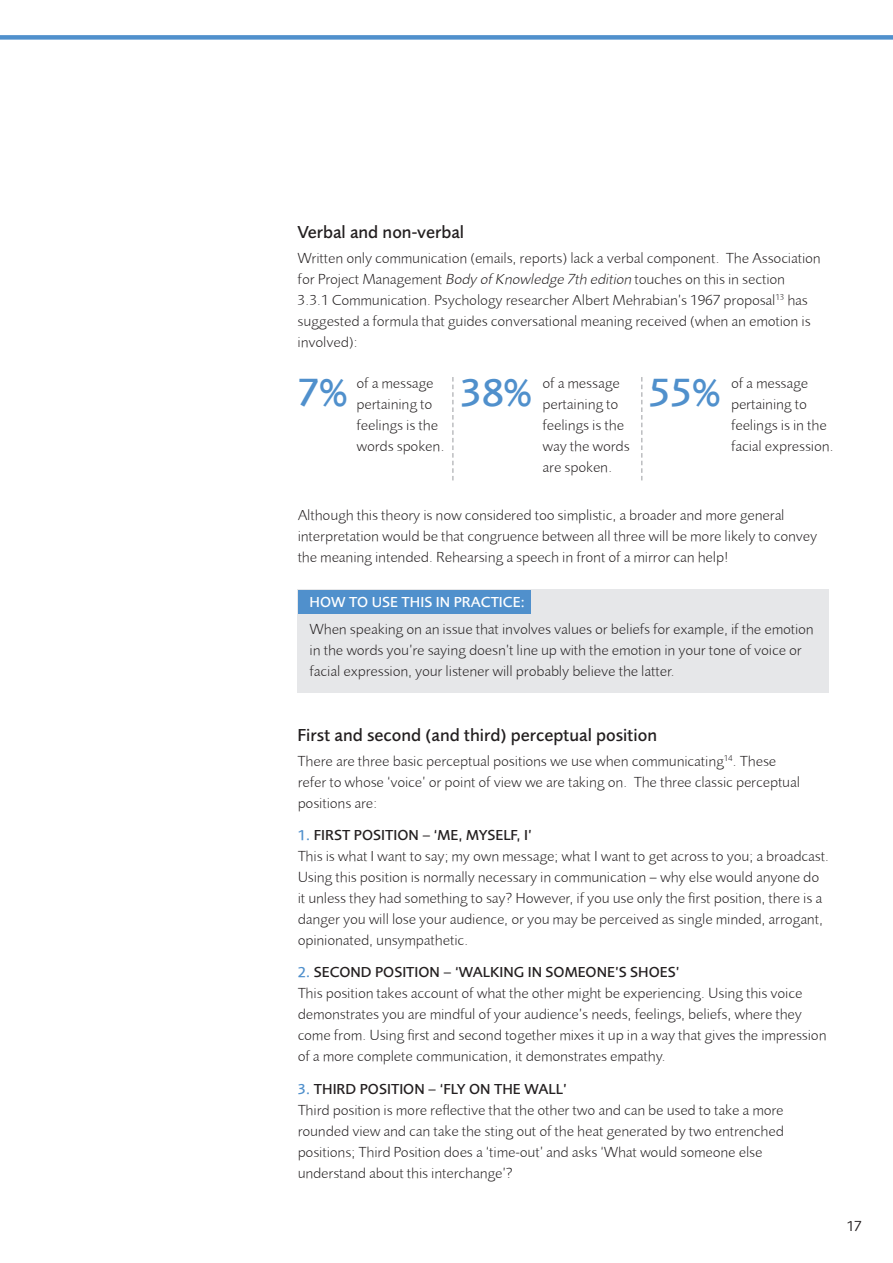
<style>
.page{position:relative;width:893px;height:1263px;background:#fff}
.page>*{position:absolute;margin:0;border:0;box-sizing:border-box;transform-origin:0 0}
.Body_copy{font:500 40.5px "Foundry Sans";color:#5090cc}
.Body_copy-2{font:500 18px "Foundry Sans";color:#231f20}
.Body_copy-3{font:300 15px/21px "Foundry Sans";color:#231f20}
.Body_copy-4{font:500 15px "Foundry Sans";color:#231f20}
.Body_copy-5{font:500 15px "Foundry Sans";color:#fff}
.t1{font:15px "Foundry Sans";color:#231f20}
.s1{font-style:italic}
.s2{color:#5090cc}
</style>
<div class="page">
<div style="left:0;top:35px;width:893px;height:5px;background:#5090cc"></div>
<div style="left:298px;top:590px;width:531px;height:103px;background:#e6e7e9"></div>
<div style="left:298px;top:590px;width:233px;height:23px;background:#5090cc"></div>
<svg style="left:452px;top:377px;width:2px;height:103px"></svg>
<svg style="left:641px;top:377px;width:1px;height:103px"></svg>
<p class="Body_copy-2" style="left:298px;top:221px;width:168px">Verbal and non-verbal</p>
<p class="Body_copy-3" style="left:298px;top:247px;width:525px">Written only communication (emails, reports) lack a verbal component. The Association for Project Management <span class="s1">Body of Knowledge 7th edition</span> touches on this in section<br>3.3.1 Communication. Psychology researcher Albert Mehrabian’s 1967 proposal<sup>13</sup> has suggested a formula that guides conversational meaning received (when an emotion is involved):</p>
<p class="Body_copy" style="left:298px;top:369px;width:51px">7%</p>
<p class="Body_copy-3" style="left:356px;top:372px;width:90px">of a message pertaining to feelings is the words spoken.</p>
<p class="Body_copy" style="left:460px;top:369px;width:73px">38%</p>
<p class="Body_copy-3" style="left:542px;top:372px;width:89px">of a message pertaining to feelings is the way the words are spoken.</p>
<p class="Body_copy" style="left:649px;top:369px;width:73px">55%</p>
<p class="Body_copy-3" style="left:731px;top:372px;width:104px">of a message pertaining to feelings is in the facial expression.</p>
<p class="Body_copy-3" style="left:298px;top:504px;width:521px">Although this theory is now considered too simplistic, a broader and more general interpretation would be that congruence between all three will be more likely to convey the meaning intended. Rehearsing a speech in front of a mirror can help!</p>
<p class="Body_copy-5" style="left:310px;top:593px;width:217px">HOW TO USE THIS IN PRACTICE:</p>
<p class="Body_copy-3" style="left:310px;top:619px;width:505px">When speaking on an issue that involves values or beliefs for example, if the emotion in the words you’re saying doesn’t line up with the emotion in your tone of voice or facial expression, your listener will probably believe the latter.</p>
<p class="Body_copy-2" style="left:298px;top:724px;width:361px">First and second (and third) perceptual position</p>
<p class="Body_copy-3" style="left:298px;top:750px;width:504px">There are three basic perceptual positions we use when communicating<sup>14</sup>. These refer to whose ‘voice’ or point of view we are taking on. The three classic perceptual positions are:</p>
<p class="Body_copy-4" style="left:298px;top:826px;width:236px"><span class="s2">1.</span> FIRST POSITION – ‘ME, MYSELF, I’</p>
<p class="Body_copy-3" style="left:298px;top:845px;width:533px">This is what I want to say; my own message; what I want to get across to you; a broadcast.<br>Using this position is normally necessary in communication – why else would anyone do it unless they had something to say? However, if you use only the first position, there is a danger you will lose your audience, or you may be perceived as single minded, arrogant, opinionated, unsympathetic.</p>
<p class="Body_copy-4" style="left:298px;top:963px;width:383px"><span class="s2">2.</span> SECOND POSITION – ‘WALKING IN SOMEONE’S SHOES’</p>
<p class="Body_copy-3" style="left:298px;top:983px;width:530px">This position takes account of what the other might be experiencing. Using this voice demonstrates you are mindful of your audience’s needs, feelings, beliefs, where they come from. Using first and second together mixes it up in a way that gives the impression of a more complete communication, it demonstrates empathy.</p>
<p class="Body_copy-4" style="left:298px;top:1080px;width:271px"><span class="s2">3.</span> THIRD POSITION – ‘FLY ON THE WALL’</p>
<p class="Body_copy-3" style="left:298px;top:1099px;width:488px">Third position is more reflective that the other two and can be used to take a more rounded view and can take the sting out of the heat generated by two entrenched positions; Third Position does a ‘time-out’ and asks ‘What would someone else understand about this interchange’?</p>
<p class="t1" style="left:847px;top:1217px;width:17px">17</p>
</div>
